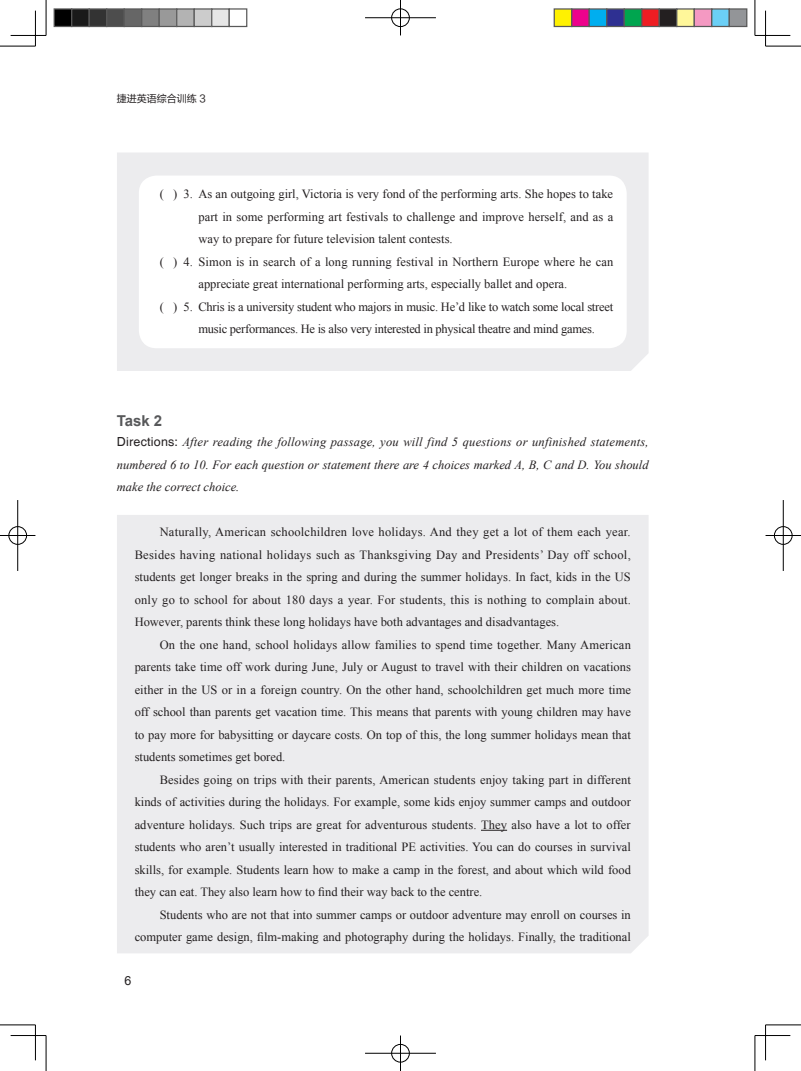
<style>
.page{position:relative;width:801px;height:1071px;background:#fff}
.page>*{position:absolute;margin:0;border:0;box-sizing:border-box;transform-origin:0 0}
.t1{font:700 15px "Arial";color:#57585a}
.t2{font:12.5px/22.5px "Times New Roman";color:#231f20;text-align:justify}
.t3{font:italic 12.5px/22.5px "Times New Roman";color:#231f20;text-align:justify}
.t4{font:12.5px "Times New Roman";letter-spacing:-.02em;color:#231f20}
.t5{font:12.5px "Arial";color:#231f20}
.t6{font:10px "FZLTHK GBK1 0";color:#231f20}
.s1{font-family:"Helvetica";font-style:normal}
</style>
<div class="page">
<div style="left:117px;top:153px;width:531px;height:218px;background:#ececee"></div>
<div style="left:117px;top:515px;width:531px;height:438px;background:#ececee"></div>
<div style="left:139px;top:175px;width:488px;height:173px;background:#fff;border-radius:18px"></div>
<svg style="left:481px;top:829px;width:26px;height:1px"></svg>
<hr style="left:0;top:46px;width:35px;height:1px;background:#000">
<hr style="left:765px;top:46px;width:36px;height:1px;background:#000">
<hr style="left:0;top:1024px;width:35px;height:1px;background:#000">
<hr style="left:765px;top:1024px;width:36px;height:1px;background:#000">
<hr style="left:46px;top:0;width:1px;height:35px;background:#000">
<hr style="left:46px;top:1035px;width:1px;height:35px;background:#000">
<hr style="left:755px;top:0;width:1px;height:35px;background:#000">
<hr style="left:755px;top:1035px;width:1px;height:35px;background:#000">
<hr style="left:11px;top:35px;width:35px;height:1px;background:#000">
<hr style="left:755px;top:35px;width:35px;height:1px;background:#000">
<hr style="left:11px;top:1034px;width:35px;height:1px;background:#000">
<hr style="left:755px;top:1034px;width:35px;height:1px;background:#000">
<hr style="left:35px;top:11px;width:1px;height:35px;background:#000">
<hr style="left:35px;top:1024px;width:1px;height:35px;background:#000">
<hr style="left:765px;top:11px;width:1px;height:35px;background:#000">
<hr style="left:765px;top:1024px;width:1px;height:35px;background:#000">
<div style="left:391px;top:8px;width:19px;height:19px;border:2px solid #fff;border-radius:50%"></div>
<hr style="left:365px;top:17px;width:71px;height:1px;background:#fff">
<div style="left:391px;top:9px;width:18px;height:18px;border:1px solid #000;border-radius:50%"></div>
<hr style="left:365px;top:18px;width:71px;height:1px;background:#000">
<hr style="left:400px;top:0;width:1px;height:35px;background:#000">
<div style="left:391px;top:1043px;width:19px;height:19px;border:2px solid #fff;border-radius:50%"></div>
<div style="left:391px;top:1043px;width:18px;height:18px;border:1px solid #000;border-radius:50%"></div>
<hr style="left:365px;top:1052px;width:71px;height:1px;background:#000">
<hr style="left:400px;top:1035px;width:1px;height:35px;background:#000">
<div style="left:8px;top:525px;width:19px;height:20px;border:2px solid #fff;border-radius:50%"></div>
<hr style="left:0;top:534px;width:35px;height:2px;background:#fff">
<hr style="left:17px;top:500px;width:1px;height:70px;background:#fff">
<div style="left:9px;top:526px;width:18px;height:18px;border:1px solid #000;border-radius:50%"></div>
<hr style="left:0;top:535px;width:35px;height:1px;background:#000">
<hr style="left:18px;top:500px;width:1px;height:70px;background:#000">
<div style="left:773px;top:525px;width:20px;height:20px;border:2px solid #fff;border-radius:50%"></div>
<hr style="left:765px;top:534px;width:36px;height:2px;background:#fff">
<hr style="left:782px;top:500px;width:2px;height:70px;background:#fff">
<div style="left:774px;top:526px;width:18px;height:18px;border:1px solid #000;border-radius:50%"></div>
<hr style="left:765px;top:535px;width:36px;height:1px;background:#000">
<hr style="left:783px;top:500px;width:1px;height:70px;background:#000">
<div style="left:54px;top:9px;width:18px;height:17px;background:#000"></div>
<div style="left:54px;top:8px;width:18px;height:19px;border:1px solid #595959"></div>
<div style="left:72px;top:9px;width:17px;height:17px;background:#1a1a1a"></div>
<div style="left:71px;top:8px;width:19px;height:19px;border:1px solid #595959"></div>
<div style="left:89px;top:9px;width:18px;height:17px;background:#333"></div>
<div style="left:89px;top:8px;width:18px;height:19px;border:1px solid #595959"></div>
<div style="left:107px;top:9px;width:17px;height:17px;background:#4d4d4d"></div>
<div style="left:106px;top:8px;width:19px;height:19px;border:1px solid #595959"></div>
<div style="left:124px;top:9px;width:18px;height:17px;background:#666"></div>
<div style="left:124px;top:8px;width:18px;height:19px;border:1px solid #595959"></div>
<div style="left:142px;top:9px;width:17px;height:17px;background:#808080"></div>
<div style="left:141px;top:8px;width:19px;height:19px;border:1px solid #595959"></div>
<div style="left:159px;top:9px;width:18px;height:17px;background:#999"></div>
<div style="left:159px;top:8px;width:18px;height:19px;border:1px solid #595959"></div>
<div style="left:177px;top:9px;width:17px;height:17px;background:#b3b3b3"></div>
<div style="left:176px;top:8px;width:19px;height:19px;border:1px solid #595959"></div>
<div style="left:194px;top:9px;width:18px;height:17px;background:#ccc"></div>
<div style="left:194px;top:8px;width:18px;height:19px;border:1px solid #595959"></div>
<div style="left:212px;top:9px;width:17px;height:17px;background:#e6e6e6"></div>
<div style="left:211px;top:8px;width:19px;height:19px;border:1px solid #595959"></div>
<div style="left:229px;top:8px;width:18px;height:19px;border:1px solid #595959"></div>
<div style="left:554px;top:9px;width:18px;height:17px;background:#fff101"></div>
<div style="left:553px;top:8px;width:19px;height:19px;border:1px solid #595959"></div>
<div style="left:572px;top:9px;width:17px;height:17px;background:#ed028c"></div>
<div style="left:571px;top:8px;width:19px;height:19px;border:1px solid #595959"></div>
<div style="left:589px;top:9px;width:18px;height:17px;background:#00aeef"></div>
<div style="left:588px;top:8px;width:19px;height:19px;border:1px solid #595959"></div>
<div style="left:607px;top:9px;width:17px;height:17px;background:#2e3092"></div>
<div style="left:606px;top:8px;width:19px;height:19px;border:1px solid #595959"></div>
<div style="left:624px;top:9px;width:18px;height:17px;background:#00a54f"></div>
<div style="left:623px;top:8px;width:19px;height:19px;border:1px solid #595959"></div>
<div style="left:642px;top:9px;width:17px;height:17px;background:#ee1d23"></div>
<div style="left:641px;top:8px;width:19px;height:19px;border:1px solid #595959"></div>
<div style="left:659px;top:9px;width:18px;height:17px;background:#231f20"></div>
<div style="left:658px;top:8px;width:19px;height:19px;border:1px solid #595959"></div>
<div style="left:677px;top:9px;width:17px;height:17px;background:#fff79a"></div>
<div style="left:676px;top:8px;width:19px;height:19px;border:1px solid #595959"></div>
<div style="left:694px;top:9px;width:18px;height:17px;background:#f499c2"></div>
<div style="left:693px;top:8px;width:19px;height:19px;border:1px solid #595959"></div>
<div style="left:712px;top:9px;width:17px;height:17px;background:#6bcff6"></div>
<div style="left:711px;top:8px;width:19px;height:19px;border:1px solid #595959"></div>
<div style="left:729px;top:9px;width:18px;height:17px;background:#939598"></div>
<div style="left:728px;top:8px;width:19px;height:19px;border:1px solid #595959"></div>
<p class="t6" style="left:117px;top:93px;width:90px">捷进英语综合训练 3</p>
<p class="t2" style="left:160px;top:183px;width:455px">( ) 3. As an outgoing girl, Victoria is very fond of the performing arts. She hopes to take</p>
<p class="t2" style="left:198px;top:205px;width:416px">part in some performing art festivals to challenge and improve herself, and as a</p>
<p class="t2" style="left:198px;top:228px;width:256px">way to prepare for future television talent contests.</p>
<p class="t2" style="left:160px;top:250px;width:455px">( ) 4. Simon is in search of a long running festival in Northern Europe where he can</p>
<p class="t2" style="left:198px;top:273px;width:370px">appreciate great international performing arts, especially ballet and opera.</p>
<p class="t4" style="left:160px;top:298px;width:455px">( ) 5. Chris is a university student who majors in music. He’d like to watch some local street</p>
<p class="t4" style="left:198px;top:321px;width:398px">music performances. He is also very interested in physical theatre and mind games.</p>
<p class="t1" style="left:117px;top:410px;width:47px">Task 2</p>
<p class="t3" style="left:117px;top:430px;width:533px"><span class="s1">Directions:</span> After reading the following passage, you will find 5 questions or unfinished statements, numbered 6 to 10. For each question or statement there are 4 choices marked A, B, C and D. You should make the correct choice.</p>
<p class="t2" style="left:135px;top:520px;width:498px;text-indent:25px">Naturally, American schoolchildren love holidays. And they get a lot of them each year.<br>Besides having national holidays such as Thanksgiving Day and Presidents’ Day off school, students get longer breaks in the spring and during the summer holidays. In fact, kids in the US only go to school for about 180 days a year. For students, this is nothing to complain about.<br>However, parents think these long holidays have both advantages and disadvantages.</p>
<p class="t2" style="left:135px;top:633px;width:498px;text-indent:25px">On the one hand, school holidays allow families to spend time together. Many American parents take time off work during June, July or August to travel with their children on vacations either in the US or in a foreign country. On the other hand, schoolchildren get much more time off school than parents get vacation time. This means that parents with young children may have to pay more for babysitting or daycare costs. On top of this, the long summer holidays mean that students sometimes get bored.</p>
<p class="t2" style="left:135px;top:768px;width:498px;text-indent:25px">Besides going on trips with their parents, American students enjoy taking part in different kinds of activities during the holidays. For example, some kids enjoy summer camps and outdoor adventure holidays. Such trips are great for adventurous students. They also have a lot to offer students who aren’t usually interested in traditional PE activities. You can do courses in survival skills, for example. Students learn how to make a camp in the forest, and about which wild food they can eat. They also learn how to find their way back to the centre.</p>
<p class="t2" style="left:135px;top:903px;width:498px;text-align:right">Students who are not that into summer camps or outdoor adventure may enroll on courses in computer game design, film-making and photography during the holidays. Finally, the traditional</p>
<p class="t5" style="left:125px;top:972px;width:8px">6</p>
</div>
